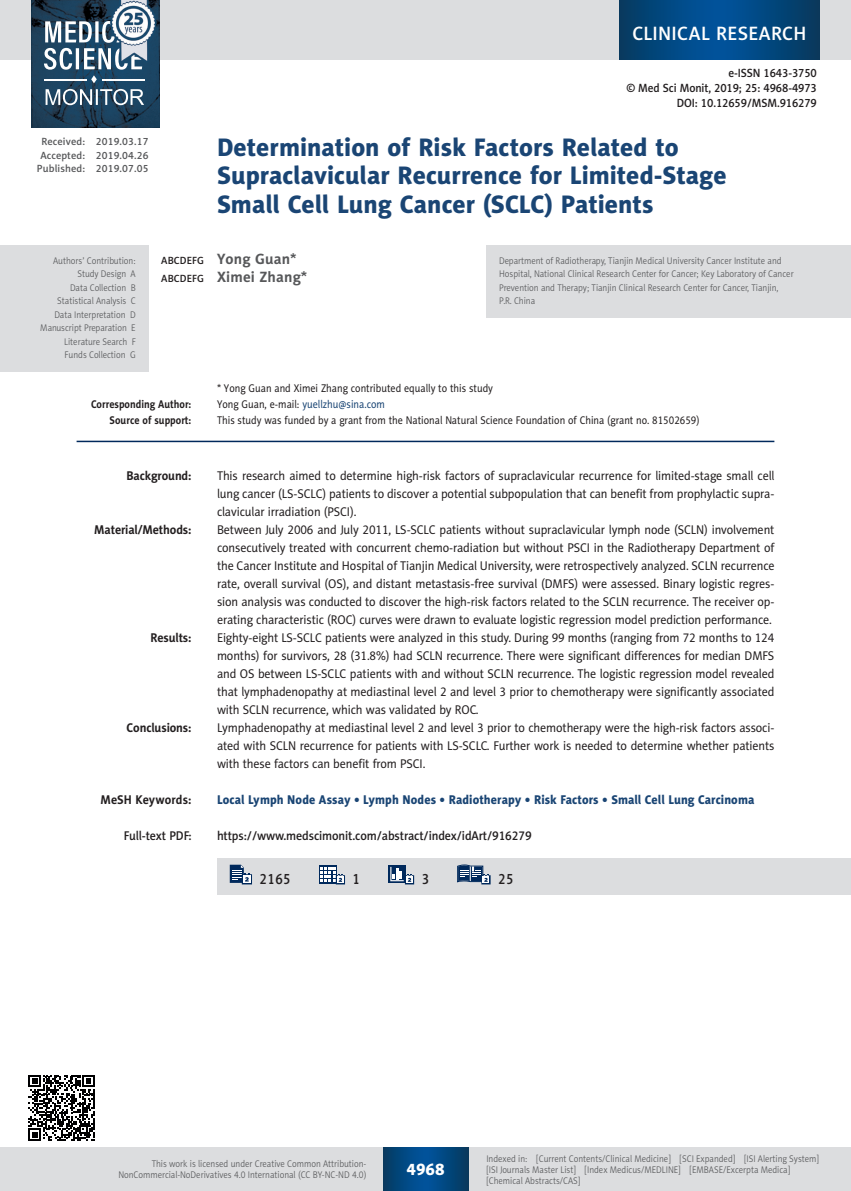
<style>
.page{position:relative;width:851px;height:1191px;background:#fff}
.page>*{position:absolute;margin:0;border:0;box-sizing:border-box;transform-origin:0 0}
.MSM_Tytul{font:25.5px/28.5px "Naomi Sans EFN Heavy";color:#1a4574}
.t1{font:19.5px "Naomi Sans EFN Medium";letter-spacing:.015em;color:#fff}
.t2{font:16.5px "Naomi Sans EFN Heavy";color:#fff}
.MSM_Autorzy{font:700 15px "Naomi Sans EFN";letter-spacing:.01em;color:#57585a}
.MSM_dane{font:15px "Naomi Sans EFN Medium";letter-spacing:.03em;color:#231f20;scale:.9 1}
.MSM_Summary_body{font:12.75px/18px "Naomi Sans EFN";letter-spacing:-.01em;color:#231f20;text-align:justify;scale:.95 1}
.MSM_keywords{font:12.75px "Naomi Sans EFN Heavy";letter-spacing:.005em;color:#1a4574;scale:.95 1}
.MSM_full_text_pdf{font:12.75px "Naomi Sans EFN Medium";letter-spacing:-.01em;color:#231f20;scale:.95 1}
.MSM_Summary_body-2{font:700 12.75px "Naomi Sans EFN";letter-spacing:-.01em;color:#231f20;scale:.95 1}
.MSM_keywords-2{font:700 12.75px "Naomi Sans EFN";letter-spacing:.005em;color:#231f20;scale:.95 1}
.MSM_full_text_pdf-2{font:12px "Naomi Sans EFN Medium";letter-spacing:-.01em;color:#231f20;scale:.95 1}
.MSM_Support{font:11.25px "Naomi Sans EFN";color:#231f20;scale:.9 1}
.MSM_Adres{font:11.25px "Naomi Sans EFN";color:#231f20;scale:.9 1}
.MSM_Adres-2{font:11.25px "Naomi Sans EFN";color:#1a4574;scale:.9 1}
.MSM_Adres-3{font:700 11.25px "Naomi Sans EFN";color:#231f20;scale:.9 1}
.MSM_Support-2{font:700 11.25px "Naomi Sans EFN";color:#231f20;scale:.9 1}
.t3{font:10.5px "Naomi Sans EFN Medium";letter-spacing:.01em;color:#57585a}
.MSM_Afiliacja{font:9.75px/13.5px "Naomi Sans EFN Light";color:#57585a;scale:.9 1}
.MSM_pagina_sygnatura{font:9.75px/11.2px "Naomi Sans EFN Light";color:#57585a;text-align:right;scale:.9 1}
.s1{font-family:"Naomi Sans EFN Medium";font-weight:400;font-size:10.5px;color:#231f20}
.s2{color:#231f20}
</style>
<div class="page">
<div style="left:217px;top:858px;width:633px;height:36px;background:#dcdddf"></div>
<svg style="left:230px;top:864px;width:22px;height:20px"></svg>
<div style="left:319px;top:865px;width:17px;height:18px;background:#00295c"></div>
<svg style="left:320px;top:866px;width:25px;height:18px"></svg>
<div style="left:388px;top:865px;width:18px;height:18px;background:#00295c"></div>
<svg style="left:390px;top:867px;width:24px;height:17px"></svg>
<svg style="left:457px;top:864px;width:33px;height:20px"></svg>
<hr style="left:77px;top:441px;width:697px;height:1px;background:#00295c">
<div style="left:0;top:246px;width:148px;height:126px;background:#dcdddf"></div>
<div style="left:486px;top:246px;width:364px;height:72px;background:#dcdddf"></div>
<svg style="left:28px;top:1075px;width:67px;height:66px"></svg>
<hr style="left:850px;top:0;width:1px;height:60px;background:#dcdddf">
<div style="left:0;top:1148px;width:850px;height:43px;background:#dcdddf"></div>
<svg style="left:383px;top:1147px;width:85px;height:43px;background:#02477e"></svg>
<div style="left:0;top:0;width:850px;height:60px;background:#dcdddf"></div>
<svg style="left:619px;top:0;width:200px;height:60px;background:#02477e"></svg>
<img style="left:32px;top:0;width:127px;height:128px">
<img style="left:44px;top:21px;width:100px;height:49px">
<img style="left:45px;top:79px;width:41px;height:1px">
<img style="left:103px;top:79px;width:41px;height:1px">
<svg style="left:91px;top:75px;width:6px;height:8px"></svg>
<img style="left:46px;top:89px;width:98px;height:16px">
<h2 class="t1" style="left:632px;top:22px;width:175px">CLINICAL RESEARCH</h2>
<p class="t3" style="left:41px;top:136px;width:109px">Received: 2019.03.17</p>
<p class="t3" style="left:40px;top:149px;width:110px">Accepted: 2019.04.26</p>
<p class="t3" style="left:37px;top:163px;width:113px">Published: 2019.07.05</p>
<p class="MSM_Afiliacja" style="left:53px;top:254px;width:93px">Authors’ Contribution:</p>
<p class="MSM_Afiliacja" style="left:77px;top:267px;width:66px">Study Design A</p>
<p class="MSM_Afiliacja" style="left:70px;top:281px;width:74px">Data Collection B</p>
<p class="MSM_Afiliacja" style="left:57px;top:294px;width:89px">Statistical Analysis C</p>
<p class="MSM_Afiliacja" style="left:54px;top:308px;width:92px">Data Interpretation D</p>
<p class="MSM_Afiliacja" style="left:40px;top:321px;width:107px">Manuscript Preparation E</p>
<p class="MSM_Afiliacja" style="left:64px;top:335px;width:81px">Literature Search F</p>
<p class="MSM_Afiliacja" style="left:65px;top:348px;width:80px">Funds Collection G</p>
<p class="MSM_full_text_pdf-2" style="left:728px;top:66px;width:95px">e-ISSN 1643-3750</p>
<p class="MSM_full_text_pdf-2" style="left:626px;top:81px;width:202px">© Med Sci Monit, 2019; 25: 4968-4973</p>
<p class="MSM_full_text_pdf-2" style="left:676px;top:96px;width:149px">DOI: 10.12659/MSM.916279</p>
<p class="MSM_Tytul" style="left:217px;top:132px;width:511px">Determination of Risk Factors Related to<br>Supraclavicular Recurrence for Limited-Stage<br>Small Cell Lung Cancer (SCLC) Patients</p>
<p class="MSM_Autorzy" style="left:161px;top:250px;width:137px"><span class="s1">ABCDEFG</span> Yong Guan*</p>
<p class="MSM_Autorzy" style="left:161px;top:268px;width:148px"><span class="s1">ABCDEFG</span> Ximei Zhang*</p>
<p class="MSM_Afiliacja" style="left:499px;top:254px;width:329px">Department of Radiotherapy, Tianjin Medical University Cancer Institute and Hospital, National Clinical Research Center for Cancer; Key Laboratory of Cancer Prevention and Therapy; Tianjin Clinical Research Center for Cancer, Tianjin,<br>P.R. China</p>
<p class="MSM_Adres" style="left:217px;top:382px;width:308px">* Yong Guan and Ximei Zhang contributed equally to this study</p>
<p class="MSM_Adres-3" style="left:91px;top:397px;width:113px">Corresponding Author:</p>
<p class="MSM_Adres-2" style="left:217px;top:397px;width:188px"><span class="s2">Yong Guan, e-mail:</span> yuellzhu@sina.com</p>
<p class="MSM_Support-2" style="left:110px;top:413px;width:92px">Source of support:</p>
<p class="MSM_Support" style="left:217px;top:413px;width:537px">This study was funded by a grant from the National Natural Science Foundation of China (grant no. 81502659)</p>
<p class="MSM_Summary_body-2" style="left:126px;top:468px;width:70px">Background:</p>
<p class="MSM_Summary_body" style="left:217px;top:467px;width:588px">This research aimed to determine high-risk factors of supraclavicular recurrence for limited-stage small cell lung cancer (LS-SCLC) patients to discover a potential subpopulation that can benefit from prophylactic supra&shy;clavicular irradiation (PSCI).</p>
<p class="MSM_Summary_body-2" style="left:94px;top:522px;width:104px">Material/Methods:</p>
<p class="MSM_Summary_body" style="left:217px;top:521px;width:588px">Between July 2006 and July 2011, LS-SCLC patients without supraclavicular lymph node (SCLN) involvement consecutively treated with concurrent chemo-radiation but without PSCI in the Radiotherapy Department of the Cancer Institute and Hospital of Tianjin Medical University, were retrospectively analyzed. SCLN recurrence rate, overall survival (OS), and distant metastasis-free survival (DMFS) were assessed. Binary logistic regres&shy;sion analysis was conducted to discover the high-risk factors related to the SCLN recurrence. The receiver op&shy;erating characteristic (ROC) curves were drawn to evaluate logistic regression model prediction performance.</p>
<p class="MSM_Summary_body-2" style="left:150px;top:630px;width:45px">Results:</p>
<p class="MSM_Summary_body" style="left:217px;top:629px;width:588px">Eighty-eight LS-SCLC patients were analyzed in this study. During 99 months (ranging from 72 months to 124 months) for survivors, 28 (31.8%) had SCLN recurrence. There were significant differences for median DMFS and OS between LS-SCLC patients with and without SCLN recurrence. The logistic regression model revealed that lymphadenopathy at mediastinal level 2 and level 3 prior to chemotherapy were significantly associated with SCLN recurrence, which was validated by ROC.</p>
<p class="MSM_Summary_body-2" style="left:127px;top:720px;width:70px">Conclusions:</p>
<p class="MSM_Summary_body" style="left:217px;top:719px;width:588px">Lymphadenopathy at mediastinal level 2 and level 3 prior to chemotherapy were the high-risk factors associ&shy;ated with SCLN recurrence for patients with LS-SCLC. Further work is needed to determine whether patients with these factors can benefit from PSCI.</p>
<p class="MSM_keywords-2" style="left:100px;top:792px;width:97px">MeSH Keywords:</p>
<p class="MSM_keywords" style="left:217px;top:792px;width:567px">Local Lymph Node Assay • Lymph Nodes • Radiotherapy • Risk Factors • Small Cell Lung Carcinoma</p>
<p class="MSM_full_text_pdf" style="left:124px;top:828px;width:73px">Full-text PDF:</p>
<p class="MSM_full_text_pdf" style="left:217px;top:828px;width:333px">https://www.medscimonit.com/abstract/index/idArt/916279</p>
<p class="MSM_dane" style="left:259px;top:870px;width:36px">2165</p>
<p class="MSM_dane" style="left:352px;top:870px;width:10px">1</p>
<p class="MSM_dane" style="left:421px;top:870px;width:10px">3</p>
<p class="MSM_dane" style="left:498px;top:870px;width:19px">25</p>
<p class="MSM_pagina_sygnatura" style="left:118px;top:1158px;width:277px">This work is licensed under Creative Common Attribution-<br>NonCommercial-NoDerivatives 4.0 International (CC BY-NC-ND 4.0)</p>
<p class="t2" style="left:406px;top:1159px;width:40px">4968</p>
<p class="MSM_Afiliacja" style="left:486px;top:1152px;width:371px;line-height:11.2px">Indexed in: [Current Contents/Clinical Medicine] [SCI Expanded] [ISI Alerting System] [ISI Journals Master List] [Index Medicus/MEDLINE] [EMBASE/Excerpta Medica] [Chemical Abstracts/CAS]</p>
</div>
